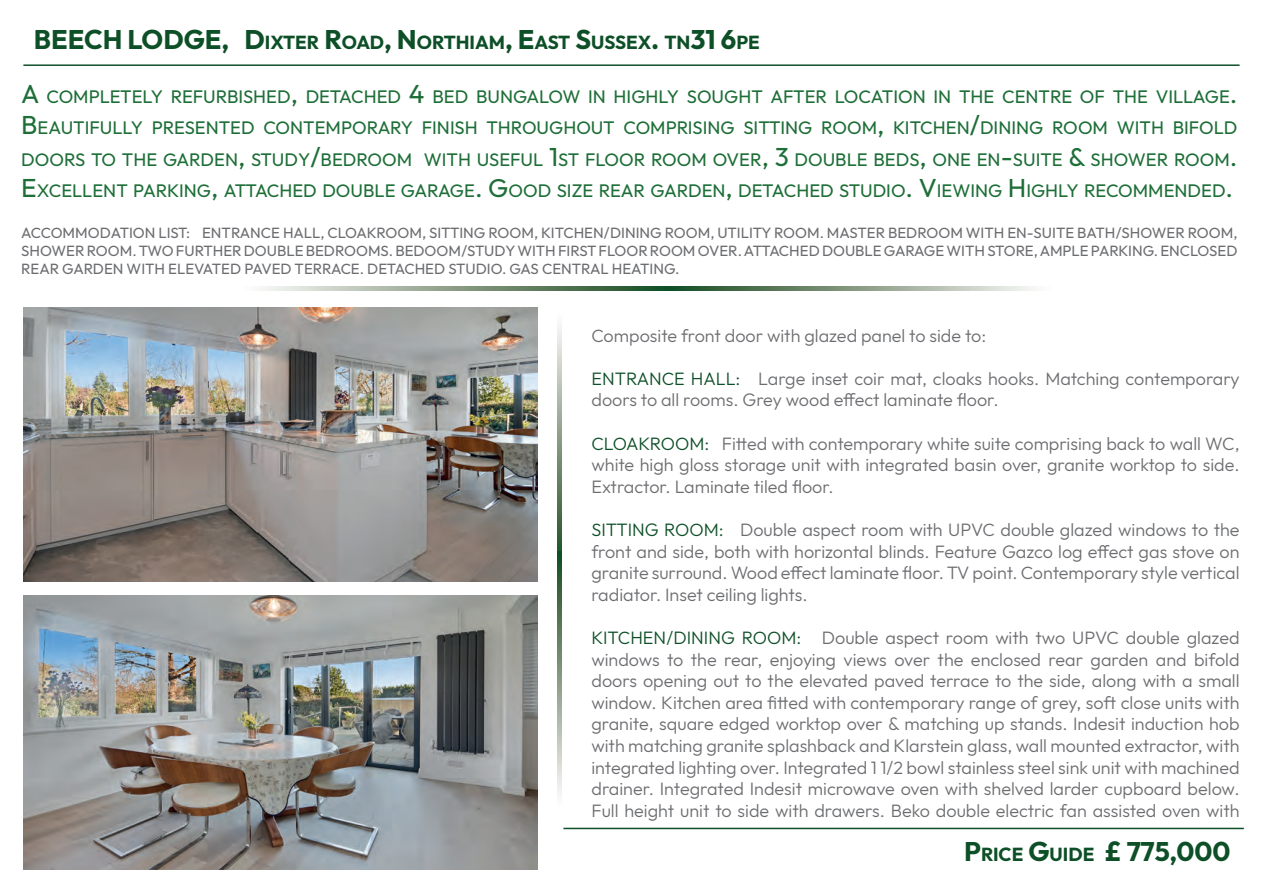
<style>
.page{position:relative;width:1263px;height:893px;background:#fff}
.page>*{position:absolute;margin:0;border:0;box-sizing:border-box;transform-origin:0 0}
.t1{font:700 27px "Outfit";color:#0d4f27}
.t2{font:700 18.9px "Outfit";color:#0d4f27}
.t3{font:18.3px/31.5px "Outfit";color:#1d6e37;text-align:justify}
.t4{font:300 18px/21.6px "Outfit";color:#6c6d70;text-align:justify}
.t5{font:15px/18px "Outfit";color:#6c6d70;text-align:justify}
.s1{font-size:27px}
.s2{font-size:26.25px}
.s3{color:#0d4f27}
.s4{font-size:18.9px}
</style>
<div class="page">
<svg style="left:557px;top:324px;width:4px;height:228px"></svg>
<img style="left:23px;top:307px;width:515px;height:275px">
<svg style="left:557px;top:552px;width:4px;height:244px"></svg>
<hr style="left:23px;top:64px;width:1216px;height:2px;background:#0d4f27">
<hr style="left:563px;top:828px;width:681px;height:1px;background:#0d4f27">
<svg style="left:261px;top:286px;width:406px;height:5px;background:#859c84"></svg>
<svg style="left:667px;top:286px;width:368px;height:5px;background:#849b84"></svg>
<img style="left:23px;top:595px;width:515px;height:275px">
<p class="t2" style="left:34px;top:30px;width:727px"><span class="s1">BEECH LODGE,</span> <span class="s1">D</span>IXTER <span class="s1">R</span>OAD<span class="s1">, N</span> ORTHIAM<span class="s1">, E</span>AST <span class="s1">S</span>USSEX<span class="s1">.</span> TN<span class="s1">31 6</span>PE</p>
<p class="t3" style="left:21px;top:81px;width:1218px"><span class="s2">A</span> COMPLETELY REFURBISHED<span class="s2">,</span> DETACHED <span class="s2">4</span> BED BUNGALOW IN HIGHLY SOUGHT AFTER LOCATION IN THE CENTRE OF THE VILLAGE<span class="s2">.<br>B</span>EAUTIFULLY PRESENTED CONTEMPORARY FINISH THROUGHOUT COMPRISING SITTING ROOM<span class="s2">,</span> KITCHEN<span class="s2">/</span>DINING ROOM WITH BIFOLD DOORS TO THE GARDEN<span class="s2">,</span> STUDY<span class="s2">/</span>BEDROOM WITH USEFUL <span class="s2">1</span>ST FLOOR ROOM OVER<span class="s2">, 3</span> DOUBLE BEDS<span class="s2">,</span> ONE EN<span class="s2">-</span>SUITE <span class="s2">&amp;</span> SHOWER ROOM<span class="s2">.<br>E</span>XCELLENT PARKING<span class="s2">,</span> ATTACHED DOUBLE GARAGE<span class="s2">. G</span>OOD SIZE REAR GARDEN<span class="s2">,</span> DETACHED STUDIO<span class="s2">. V</span>IEWING <span class="s2">H</span> IGHLY RECOMMENDED<span class="s2">.</span></p>
<p class="t5" style="left:21px;top:224px;width:1218px">ACCOMMODATION LIST: ENTRANCE HALL, CLOAKROOM, SITTING ROOM, KITCHEN/DINING ROOM, UTILITY ROOM. MASTER BEDROOM WITH EN-SUITE BATH/SHOWER ROOM, SHOWER ROOM. TWO FURTHER DOUBLE BEDROOMS. BEDOOM/STUDY WITH FIRST FLOOR ROOM OVER. ATTACHED DOUBLE GARAGE WITH STORE, AMPLE PARKING. ENCLOSED REAR GARDEN WITH ELEVATED PAVED TERRACE. DETACHED STUDIO. GAS CENTRAL HEATING.</p>
<p class="t4" style="left:591px;top:325px;width:396px">Composite front door with glazed panel to side to:</p>
<p class="t4" style="left:591px;top:368px;width:650px"><span class="s3">ENTRANCE HALL:</span> Large inset coir mat, cloaks hooks. Matching contemporary doors to all rooms. Grey wood effect laminate floor.</p>
<p class="t4" style="left:591px;top:433px;width:650px"><span class="s3">CLOAKROOM:</span> Fitted with contemporary white suite comprising back to wall WC, white high gloss storage unit with integrated basin over, granite worktop to side.<br>Extractor. Laminate tiled floor.</p>
<p class="t4" style="left:591px;top:519px;width:650px"><span class="s3">SITTING ROOM:</span> Double aspect room with UPVC double glazed windows to the front and side, both with horizontal blinds. Feature Gazco log effect gas stove on granite surround. Wood effect laminate floor. TV point. Contemporary style vertical radiator. Inset ceiling lights.</p>
<p class="t4" style="left:591px;top:627px;width:650px"><span class="s3">KITCHEN/DINING ROOM:</span> Double aspect room with two UPVC double glazed windows to the rear, enjoying views over the enclosed rear garden and bifold doors opening out to the elevated paved terrace to the side, along with a small window. Kitchen area fitted with contemporary range of grey, soft close units with granite, square edged worktop over &amp; matching up stands. Indesit induction hob with matching granite splashback and Klarstein glass, wall mounted extractor, with integrated lighting over. Integrated 1 1/2 bowl stainless steel sink unit with machined drainer. Integrated Indesit microwave oven with shelved larder cupboard below.<br>Full height unit to side with drawers. Beko double electric fan assisted oven with</p>
<h1 class="t1" style="left:964px;top:834px;width:268px">P<span class="s4">RICE</span> G<span class="s4">UIDE</span> £ 775,000</h1>
</div>
